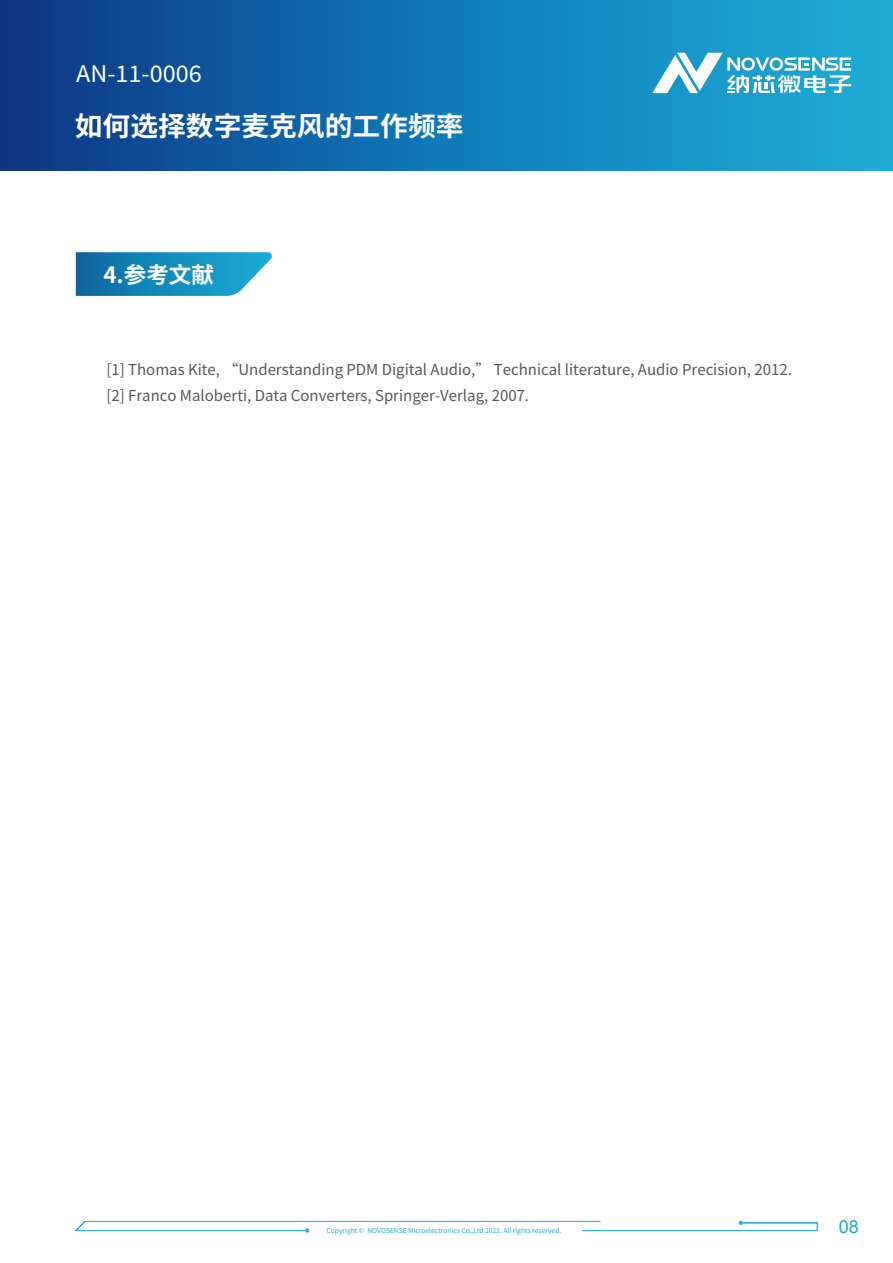
<style>
.page{position:relative;width:893px;height:1263px;background:#fff}
.page>*{position:absolute;margin:0;border:0;box-sizing:border-box;transform-origin:0 0}
.t1{font:700 27px "Source Han Sans CN";color:#fff}
.t2{font:25.5px "Source Sans Pro";color:#fff}
.t3{font:700 22.5px "Source Han Sans CN";color:#fff}
.t4{font:18px "Arial";color:#1ca9d4}
.t5{font:15px/25.5px "Source Han Sans CN";color:#585757}
.t6{font:7.5px "Source Sans Pro";color:#1eadd6}
</style>
<div class="page">
<svg style="left:0;top:0;width:893px;height:170px;background:#1778b1"></svg>
<svg style="left:29px;top:0;width:826px;height:170px;background:#1777b3"></svg>
<svg style="left:74px;top:1221px;width:744px;height:12px"></svg>
<svg style="left:76px;top:252px;width:196px;height:44px;background:#2792bf"></svg>
<h2 class="t2" style="left:76px;top:57px;width:127px">AN-11-0006</h2>
<h1 class="t1" style="left:75px;top:111px;width:390px">如何选择数字麦克风的工作频率</h1>
<h3 class="t3" style="left:103px;top:262px;width:112px">4.参考文献</h3>
<p class="t5" style="left:106px;top:357px;width:687px">[1] Thomas Kite, “Understanding PDM Digital Audio,” Technical literature, Audio Precision, 2012. [2] Franco Maloberti, Data Converters, Springer-Verlag, 2007.</p>
<p class="t6" style="left:327px;top:1226px;width:236px">Copyright © NOVOSENSE Microelectronics Co.,Ltd 2023. All rights reserved.</p>
<p class="t4" style="left:839px;top:1215px;width:22px">08</p>
</div>
